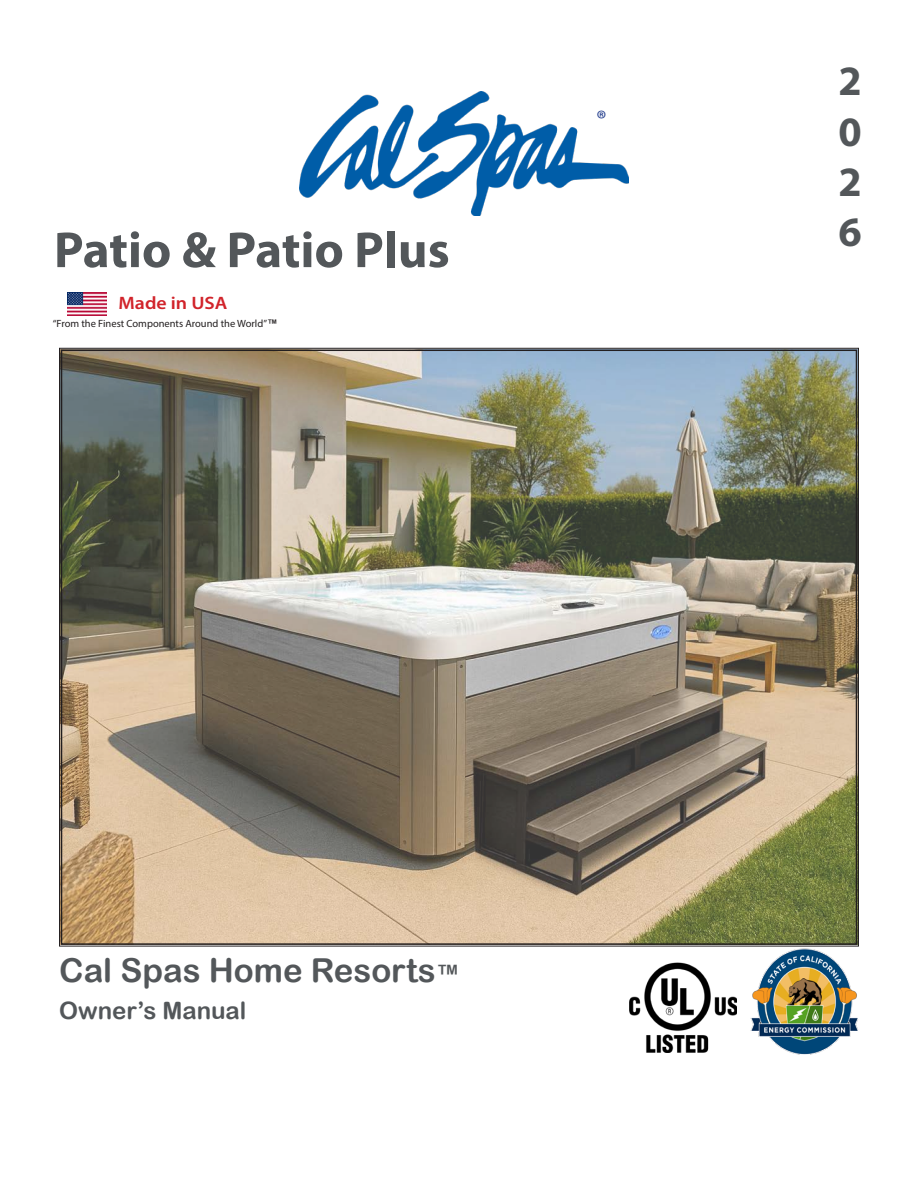
<style>
.page{position:relative;width:918px;height:1188px;background:#fff}
.page>*{position:absolute;margin:0;border:0;box-sizing:border-box;transform-origin:0 0}
.t1{font:700 51px "Myriad Pro";color:#53575a}
.t2{font:700 42px "Myriad Pro";color:#53575a}
.t3{font:33px "Arial Rounded MT Bold";color:#53575a}
.t4{font:24px "Arial Rounded MT Bold";color:#53575a}
.t5{font:24px "Myriad Pro";color:#253f8e}
.t6{font:600 18px "Myriad Pro";color:#d1232a;scale:1.1 1}
.t7{font:10.5px "Myriad Pro";color:#231f20}
.s1{font-family:"Arial Rounded MT Bold"}
.s2{font-size:24px}
</style>
<div class="page">
<img style="left:629px;top:962px;width:108px;height:91px">
<img style="left:751px;top:949px;width:107px;height:105px">
<img style="left:299px;top:92px;width:330px;height:124px">
<img style="left:67px;top:293px;width:39px;height:22px">
<img style="left:59px;top:348px;width:800px;height:599px">
<p class="t1" style="left:54px;top:217px;width:397px">Patio &amp; Patio Plus</p>
<p class="t6" style="left:119px;top:292px;width:100px">Made in USA</p>
<p class="t7" style="left:53px;top:317px;width:226px">“From the Finest Components Around the World”<span class="s1">™</span></p>
<p class="t5" style="left:596px;top:104px;width:12px">®</p>
<p class="t2" style="left:839px;top:54px;width:25px">2</p>
<p class="t2" style="left:839px;top:104px;width:25px">0</p>
<p class="t2" style="left:839px;top:154px;width:25px">2</p>
<p class="t2" style="left:839px;top:205px;width:25px">6</p>
<p class="t3" style="left:59px;top:950px;width:402px">Cal Spas Home Resorts<span class="s2">™</span></p>
<p class="t4" style="left:59px;top:996px;width:189px">Owner’s Manual</p>
</div>
